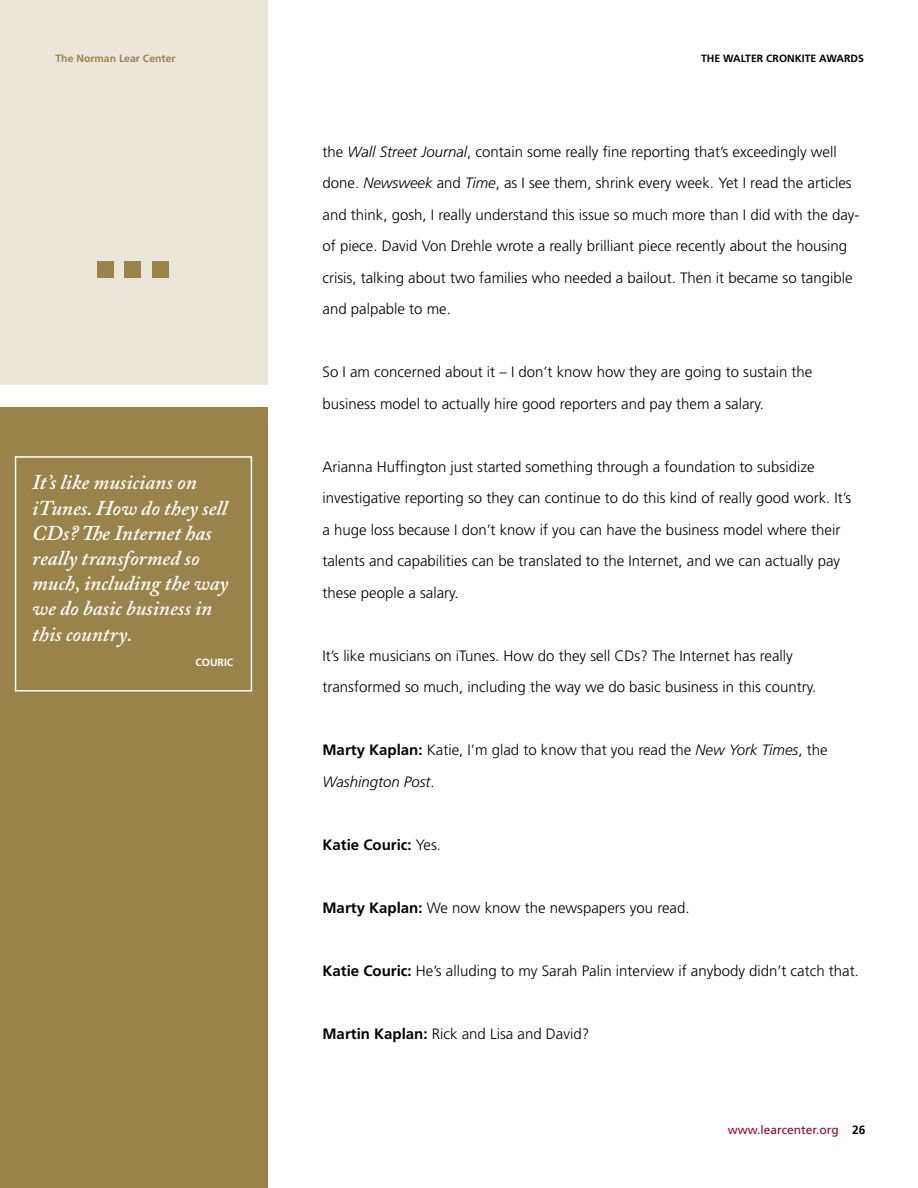
<style>
.page{position:relative;width:918px;height:1188px;background:#fff}
.page>*{position:absolute;margin:0;border:0;box-sizing:border-box;transform-origin:0 0}
.t1{font:italic 600 21px/25.2px "Adobe Caslon Pro";color:#fff}
.t2{font:300 15px/31.5px "Frutiger LT Std";color:#000}
.t3{font:700 15px "Frutiger LT Std";color:#000}
.t4{font:12px "Frutiger LT Std";color:#98002e}
.t5{font:700 10.5px "Frutiger LT Std";color:#000}
.t6{font:700 10.5px "Frutiger LT Std";color:#998347}
.t7{font:700 10.5px "Frutiger LT Std";color:#fff}
.s1{font-style:italic}
.s2{font-weight:700}
.s3{font-weight:300}
.s4{font-weight:700;color:#000}
</style>
<div class="page">
<div style="left:0;top:0;width:267px;height:385px;background:#ebe6da"></div>
<div style="left:0;top:408px;width:267px;height:780px;background:#9a8348"></div>
<div style="left:97px;top:261px;width:17px;height:17px;background:#9a8348"></div>
<div style="left:124px;top:261px;width:17px;height:17px;background:#9a8348"></div>
<div style="left:152px;top:261px;width:17px;height:17px;background:#9a8348"></div>
<div style="left:15px;top:456px;width:237px;height:236px;border:2px solid #fff"></div>
<p class="t6" style="left:55px;top:52px;width:122px">The Norman Lear Center</p>
<p class="t5" style="left:701px;top:52px;width:164px">THE WALTER CRONKITE AWARDS</p>
<p class="t2" style="left:322px;top:136px;width:539px">the <span class="s1">Wall Street Journal</span>, contain some really fine reporting that’s exceedingly well done. <span class="s1">Newsweek</span> and <span class="s1">Time</span>, as I see them, shrink every week. Yet I read the articles and think, gosh, I really understand this issue so much more than I did with the day&shy;of piece. David Von Drehle wrote a really brilliant piece recently about the housing crisis, talking about two families who needed a bailout. Then it became so tangible and palpable to me.</p>
<h1 class="t1" style="left:32px;top:470px;width:198px">It’s like musicians on iTunes. How do they sell<br>CDs? The Internet has really transformed so much, including the way we do basic business in this country.</h1>
<p class="t7" style="left:195px;top:656px;width:14px">Couric</p>
<p class="t2" style="left:322px;top:356px;width:491px">So I am concerned about it – I don’t know how they are going to sustain the business model to actually hire good reporters and pay them a salary.</p>
<p class="t2" style="left:322px;top:451px;width:530px">Arianna Huffington just started something through a foundation to subsidize investigative reporting so they can continue to do this kind of really good work. It’s a huge loss because I don’t know if you can have the business model where their talents and capabilities can be translated to the Internet, and we can actually pay these people a salary.</p>
<p class="t2" style="left:322px;top:640px;width:495px">It’s like musicians on iTunes. How do they sell CDs? The Internet has really transformed so much, including the way we do basic business in this country.</p>
<p class="t2" style="left:322px;top:734px;width:507px"><span class="s2">Marty Kaplan:</span> Katie, I’m glad to know that you read the <span class="s1">New York Times</span>, the<br><span class="s1">Washington Post</span>.</p>
<p class="t3" style="left:322px;top:836px;width:120px">Katie Couric: <span class="s3">Yes.</span></p>
<p class="t2" style="left:322px;top:892px;width:369px"><span class="s2">Marty Kaplan:</span> We now know the newspapers you read.</p>
<p class="t2" style="left:322px;top:955px;width:538px"><span class="s2">Katie Couric:</span> He’s alluding to my Sarah Palin interview if anybody didn’t catch that.</p>
<p class="t2" style="left:322px;top:1018px;width:268px"><span class="s2">Martin Kaplan:</span> Rick and Lisa and David?</p>
<p class="t4" style="left:728px;top:1123px;width:139px">www.learcenter.org <span class="s4">26</span></p>
</div>
